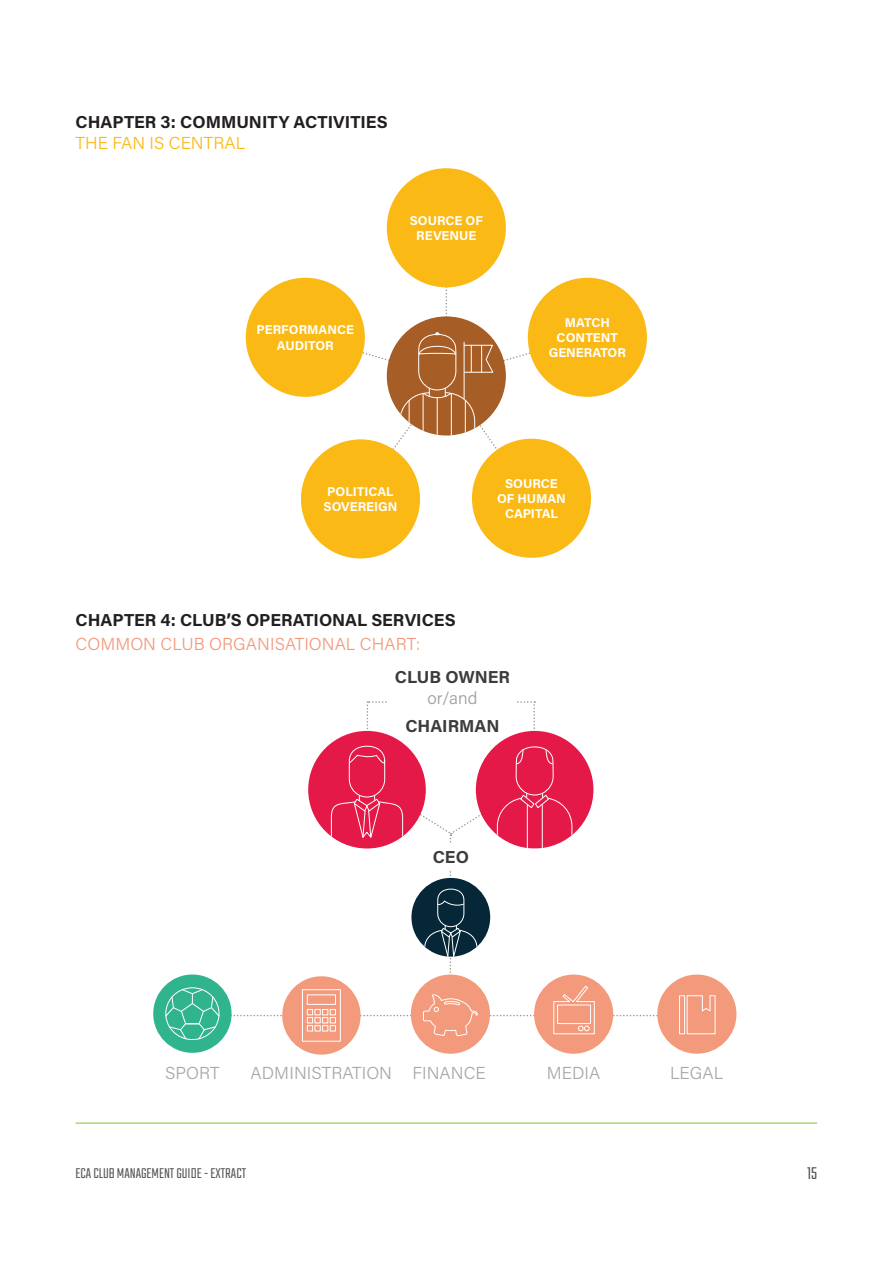
<style>
.page{position:relative;width:893px;height:1263px;background:#fff}
.page>*{position:absolute;margin:0;border:0;box-sizing:border-box;transform-origin:0 0}
.t1{font:300 18.9px "Teko";color:#545454}
.t2{font:700 17.25px "Acumin Pro";color:#231f20}
.t3{font:300 17.25px "Acumin Pro";color:#a8a8a7}
.t4{font:300 17.25px "Acumin Pro";color:#f39a7c}
.t5{font:700 17.25px "Acumin Pro";letter-spacing:-.005em;color:#3c3c3b}
.t6{font:300 17.25px "Acumin Pro";color:#fab915}
.t7{font:300 17.25px "Acumin Pro";color:#9d9d9c}
.t8{font:300 15.75px "Teko";color:#545454}
.t9{font:700 12.75px/15.3px "Acumin Pro";color:#fff;text-align:center}
</style>
<div class="page">
<hr style="left:76px;top:1123px;width:741px;height:1px;background:#94c23d">
<svg style="left:291px;top:216px;width:311px;height:294px"></svg>
<div style="left:387px;top:168px;width:119px;height:119px;background:#fab915;border-radius:50%"></div>
<div style="left:528px;top:278px;width:119px;height:119px;background:#fab915;border-radius:50%"></div>
<div style="left:301px;top:439px;width:119px;height:119px;background:#fab915;border-radius:50%"></div>
<div style="left:472px;top:439px;width:119px;height:119px;background:#fab915;border-radius:50%"></div>
<div style="left:246px;top:278px;width:119px;height:119px;background:#fab915;border-radius:50%"></div>
<div style="left:153px;top:975px;width:79px;height:78px;background:#30b48e;border-radius:50%"></div>
<div style="left:282px;top:976px;width:79px;height:79px;background:#f39a7c;border-radius:50%"></div>
<div style="left:411px;top:975px;width:79px;height:79px;background:#f39a7c;border-radius:50%"></div>
<div style="left:534px;top:975px;width:79px;height:79px;background:#f39a7c;border-radius:50%"></div>
<div style="left:657px;top:975px;width:79px;height:79px;background:#f39a7c;border-radius:50%"></div>
<svg style="left:165px;top:701px;width:551px;height:341px"></svg>
<div style="left:389px;top:671px;width:127px;height:61px;background:#fff"></div>
<div style="left:416px;top:844px;width:70px;height:24px;background:#fff"></div>
<h2 class="t2" style="left:76px;top:115px;width:314px">CHAPTER 3: COMMUNITY ACTIVITIES</h2>
<h2 class="t6" style="left:76px;top:136px;width:171px">THE FAN IS CENTRAL</h2>
<p class="t9" style="left:410px;top:213px;width:75px">SOURCE OF<br>REVENUE</p>
<p class="t9" style="left:257px;top:323px;width:99px">PERFORMANCE<br>AUDITOR</p>
<p class="t9" style="left:549px;top:315px;width:79px">MATCH<br>CONTENT<br>GENERATOR</p>
<p class="t9" style="left:323px;top:484px;width:75px;text-align:left">POLITICAL<br>SOVEREIGN</p>
<p class="t9" style="left:497px;top:476px;width:70px">SOURCE<br>OF HUMAN<br>CAPITAL</p>
<h2 class="t2" style="left:76px;top:613px;width:382px">CHAPTER 4: CLUB’S OPERATIONAL SERVICES</h2>
<h2 class="t4" style="left:76px;top:636px;width:346px">COMMON CLUB ORGANISATIONAL CHART:</h2>
<h2 class="t5" style="left:395px;top:670px;width:117px">CLUB OWNER</h2>
<h2 class="t7" style="left:427px;top:691px;width:52px">or/and</h2>
<h2 class="t5" style="left:405px;top:719px;width:95px">CHAIRMAN</h2>
<h2 class="t5" style="left:433px;top:849px;width:38px">CEO</h2>
<h2 class="t3" style="left:165px;top:1066px;width:56px">SPORT</h2>
<h2 class="t3" style="left:251px;top:1066px;width:236px">ADMINISTRATION FINANCE</h2>
<h2 class="t3" style="left:547px;top:1066px;width:55px">MEDIA</h2>
<h2 class="t3" style="left:670px;top:1066px;width:55px">LEGAL</h2>
<p class="t8" style="left:76px;top:1163px;width:172px">ECA CLUB MANAGEMENT GUIDE - EXTRACT</p>
<h1 class="t1" style="left:807px;top:1160px;width:12px">15</h1>
</div>
